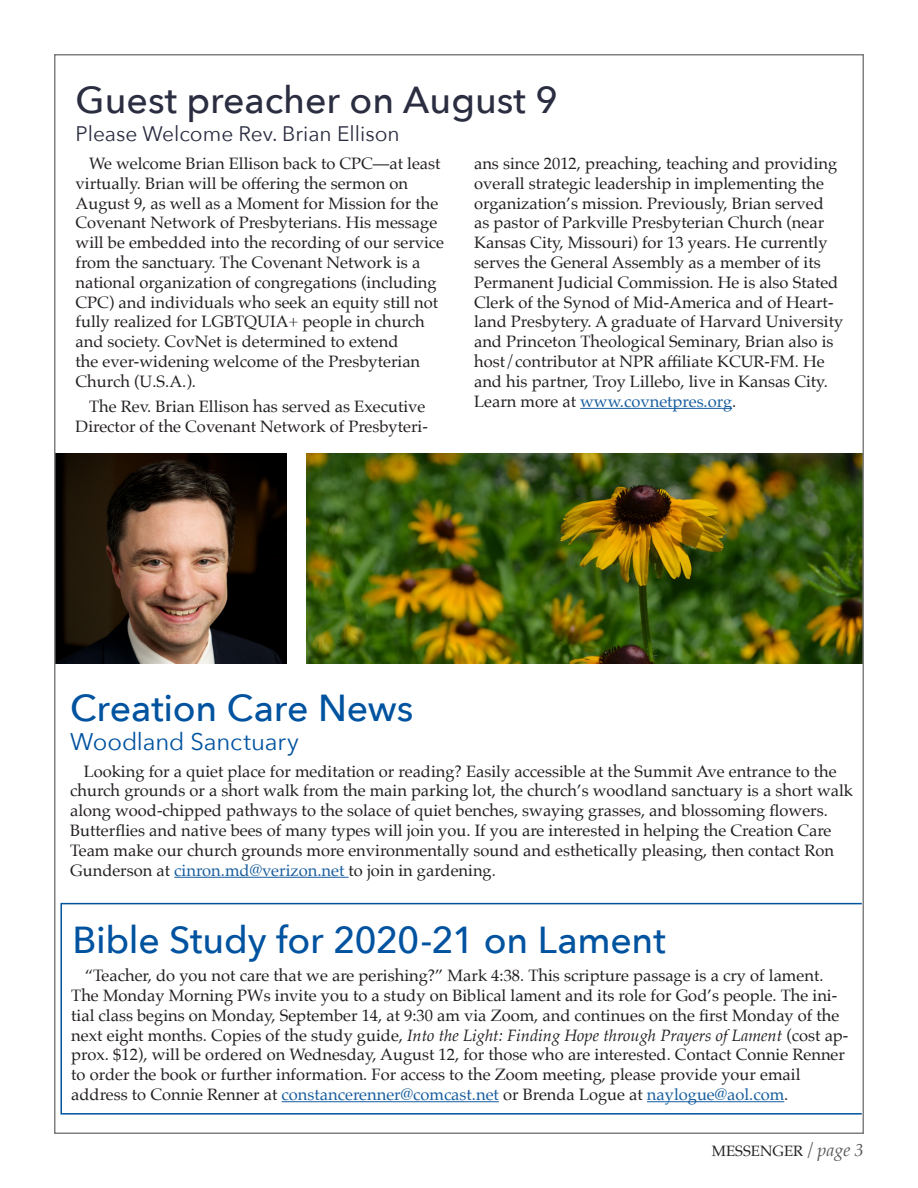
<style>
.page{position:relative;width:918px;height:1188px;background:#fff}
.page>*{position:absolute;margin:0;border:0;box-sizing:border-box;transform-origin:0 0}
.Box_04_Top{font:500 37.5px "Avenir Next";letter-spacing:-.01em;color:#0153a0}
.San_Serif_Headline_2{font:500 37.5px "Avenir Next";color:#2b2d41}
.Sidebar_headline{font:24px "Avenir Next";letter-spacing:-.005em;color:#0153a0}
.San_Serif_Headline_2-2{font:21px "Avenir Next";color:#2b2d41}
.Body_Front_Page_Intr{font:16.5px/19.8px "Palatino";color:#231f20}
.Bullets{font:16.5px/19.8px "Palatino";color:#231f20}
.t1{font:15px "Palatino";color:#231f20}
.s1{color:#175d9e}
.s2{font-style:italic}
.s3{font-style:italic;font-size:18px;color:#57585a}
</style>
<div class="page">
<div style="left:60px;top:903px;width:803px;height:212px;border:2px solid #0153a0"></div>
<hr style="left:580px;top:408px;width:152px;height:1px;background:#175d9e">
<hr style="left:282px;top:1101px;width:217px;height:1px;background:#175d9e">
<hr style="left:647px;top:1101px;width:137px;height:1px;background:#175d9e">
<hr style="left:174px;top:877px;width:175px;height:1px;background:#175d9e">
<img style="left:57px;top:454px;width:230px;height:209px">
<img style="left:307px;top:454px;width:554px;height:209px">
<p class="San_Serif_Headline_2" style="left:76px;top:68px;width:484px">Guest preacher on August 9</p>
<p class="San_Serif_Headline_2-2" style="left:76px;top:116px;width:326px">Please Welcome Rev. Brian Ellison</p>
<p class="Bullets" style="left:76px;top:153px;width:370px;text-indent:14px">We welcome Brian Ellison back to CPC—at least virtually. Brian will be offering the sermon on August 9, as well as a Moment for Mission for the Covenant Network of Presbyterians. His message will be embedded into the recording of our service from the sanctuary. The Covenant Network is a national organization of congregations (including CPC) and individuals who seek an equity still not fully realized for LGBTQUIA+ people in church and society. CovNet is determined to extend<br>the ever-widening welcome of the Presbyterian Church (U.S.A.).</p>
<p class="Bullets" style="left:76px;top:396px;width:354px;text-align:right">The Rev. Brian Ellison has served as Executive<br>Director of the Covenant Network of Presbyteri-</p>
<p class="Bullets" style="left:474px;top:153px;width:371px">ans since 2012, preaching, teaching and providing overall strategic leadership in implementing the organization’s mission. Previously, Brian served<br>as pastor of Parkville Presbyterian Church (near Kansas City, Missouri) for 13 years. He currently serves the General Assembly as a member of its Permanent Judicial Commission. He is also Stated Clerk of the Synod of Mid-America and of Heart&shy;land Presbytery. A graduate of Harvard University and Princeton Theological Seminary, Brian also is host/contributor at NPR affiliate KCUR-FM. He and his partner, Troy Lillebo, live in Kansas City.<br>Learn more at <span class="s1">www.covnetpres.org</span>.</p>
<p class="Box_04_Top" style="left:70px;top:676px;width:345px">Creation Care News</p>
<p class="Sidebar_headline" style="left:70px;top:722px;width:230px">Woodland Sanctuary</p>
<p class="Body_Front_Page_Intr" style="left:70px;top:761px;width:784px;text-indent:14px">Looking for a quiet place for meditation or reading? Easily accessible at the Summit Ave entrance to the church grounds or a short walk from the main parking lot, the church’s woodland sanctuary is a short walk along wood-chipped pathways to the solace of quiet benches, swaying grasses, and blossoming flowers.<br>Butterflies and native bees of many types will join you. If you are interested in helping the Creation Care Team make our church grounds more environmentally sound and esthetically pleasing, then contact Ron Gunderson at <span class="s1">cinron.md@verizon.net</span> to join in gardening.</p>
<p class="Box_04_Top" style="left:72px;top:908px;width:595px">Bible Study for 2020-21 on Lament</p>
<p class="Body_Front_Page_Intr" style="left:71px;top:966px;width:779px;text-indent:14px">“Teacher, do you not care that we are perishing?” Mark 4:38. This scripture passage is a cry of lament.<br>The Monday Morning PWs invite you to a study on Biblical lament and its role for God’s people. The ini&shy;tial class begins on Monday, September 14, at 9:30 am via Zoom, and continues on the first Monday of the next eight months. Copies of the study guide, <span class="s2">Into the Light: Finding Hope through Prayers of Lament</span> (cost ap&shy;prox. $12), will be ordered on Wednesday, August 12, for those who are interested. Contact Connie Renner to order the book or further information. For access to the Zoom meeting, please provide your email address to Connie Renner at <span class="s1">constancerenner@comcast.net</span> or Brenda Logue at <span class="s1">naylogue@aol.com</span>.</p>
<p class="t1" style="left:712px;top:1139px;width:154px">MESSENGER <span class="s3">/ page 3</span></p>
</div>
